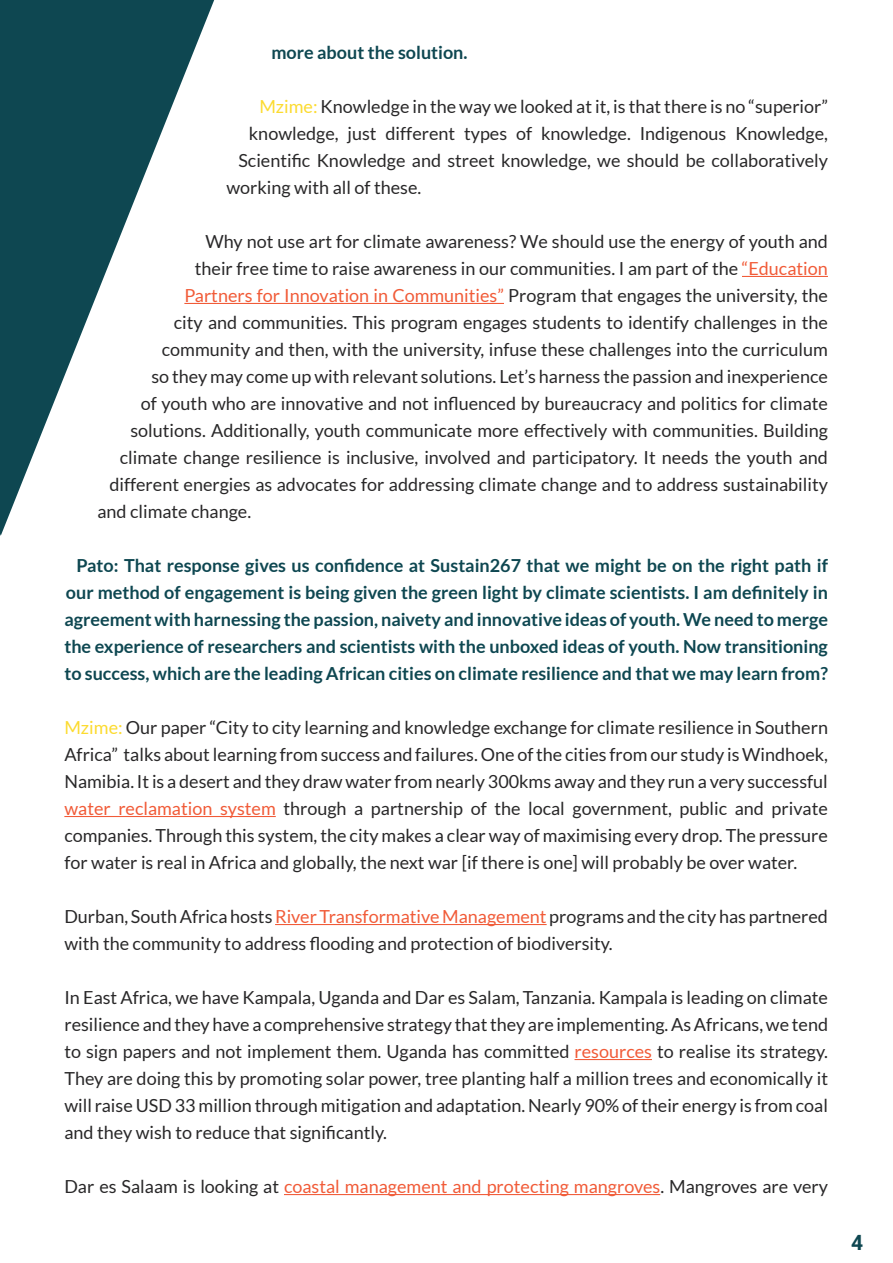
<style>
.page{position:relative;width:893px;height:1263px;background:#fff}
.page>*{position:absolute;margin:0;border:0;box-sizing:border-box;transform-origin:0 0}
.t1{font:700 21px "Roboto";color:#0e4751}
.t2{font:18px/27px "Lato";color:#292829;text-align:justify}
.t3{font:700 18px/27px "Lato";color:#0e4751;text-align:justify}
.t4{font:18px "Lato";color:#f15b38}
.s1{color:#fcdb30}
.s2{color:#f15b38}
.s3{color:#292829}
</style>
<div class="page">
<svg style="left:0;top:0;width:214px;height:536px;fill:#0e4751"></svg>
<hr style="left:742px;top:276px;width:86px;height:1px;background:#f15b38">
<hr style="left:184px;top:303px;width:320px;height:1px;background:#f15b38">
<hr style="left:64px;top:816px;width:212px;height:1px;background:#f15b38">
<hr style="left:275px;top:924px;width:272px;height:1px;background:#f15b38">
<hr style="left:574px;top:1059px;width:78px;height:1px;background:#f15b38">
<hr style="left:284px;top:1194px;width:376px;height:1px;background:#f15b38">
<p class="t3" style="left:271px;top:39px;width:198px">more about the solution.</p>
<p class="t2" style="left:259px;top:93px;width:570px"><span class="s1">Mzime:</span> Knowledge in the way we looked at it, is that there is no “superior”</p>
<p class="t2" style="left:249px;top:120px;width:581px">knowledge, just different types of knowledge. Indigenous Knowledge,</p>
<p class="t2" style="left:238px;top:147px;width:591px">Scientific Knowledge and street knowledge, we should be collaboratively</p>
<p class="t2" style="left:226px;top:174px;width:196px">working with all of these.</p>
<p class="t2" style="left:205px;top:228px;width:624px">Why not use art for climate awareness? We should use the energy of youth and</p>
<p class="t2" style="left:195px;top:255px;width:634px">their free time to raise awareness in our communities. I am part of the <span class="s2">“Education</span></p>
<p class="t4" style="left:184px;top:286px;width:645px">Partners for Innovation in Communities” <span class="s3">Program that engages the university, the</span></p>
<p class="t2" style="left:174px;top:309px;width:656px">city and communities. This program engages students to identify challenges in the</p>
<p class="t2" style="left:162px;top:336px;width:667px">community and then, with the university, infuse these challenges into the curriculum</p>
<p class="t2" style="left:151px;top:363px;width:678px">so they may come up with relevant solutions. Let’s harness the passion and inexperience</p>
<p class="t2" style="left:141px;top:390px;width:689px">of youth who are innovative and not influenced by bureaucracy and politics for climate</p>
<p class="t2" style="left:130px;top:417px;width:699px">solutions. Additionally, youth communicate more effectively with communities. Building</p>
<p class="t2" style="left:120px;top:444px;width:709px">climate change resilience is inclusive, involved and participatory. It needs the youth and</p>
<p class="t2" style="left:109px;top:471px;width:720px">different energies as advocates for addressing climate change and to address sustainability</p>
<p class="t2" style="left:97px;top:498px;width:155px">and climate change.</p>
<p class="t3" style="left:64px;top:552px;width:765px;text-indent:12px">Pato: That response gives us confidence at Sustain267 that we might be on the right path if our method of engagement is being given the green light by climate scientists. I am definitely in agreement with harnessing the passion, naivety and innovative ideas of youth. We need to merge the experience of researchers and scientists with the unboxed ideas of youth. Now transitioning to success, which are the leading African cities on climate resilience and that we may learn from?</p>
<p class="t2" style="left:64px;top:714px;width:765px"><span class="s1">Mzime:</span> Our paper “City to city learning and knowledge exchange for climate resilience in Southern Africa” talks about learning from success and failures. One of the cities from our study is Windhoek, Namibia. It is a desert and they draw water from nearly 300kms away and they run a very successful <span class="s2">water reclamation system</span> through a partnership of the local government, public and private companies. Through this system, the city makes a clear way of maximising every drop. The pressure for water is real in Africa and globally, the next war [if there is one] will probably be over water.</p>
<p class="t2" style="left:64px;top:903px;width:765px">Durban, South Africa hosts <span class="s2">River Transformative Management</span> programs and the city has partnered with the community to address flooding and protection of biodiversity.</p>
<p class="t2" style="left:64px;top:984px;width:765px">In East Africa, we have Kampala, Uganda and Dar es Salam, Tanzania. Kampala is leading on climate resilience and they have a comprehensive strategy that they are implementing. As Africans, we tend to sign papers and not implement them. Uganda has committed <span class="s2">resources</span> to realise its strategy.<br>They are doing this by promoting solar power, tree planting half a million trees and economically it will raise USD 33 million through mitigation and adaptation. Nearly 90% of their energy is from coal and they wish to reduce that significantly.</p>
<p class="t2" style="left:64px;top:1173px;width:765px">Dar es Salaam is looking at <span class="s2">coastal management and protecting mangroves</span>. Mangroves are very</p>
<p class="t1" style="left:851px;top:1228px;width:14px">4</p>
</div>
